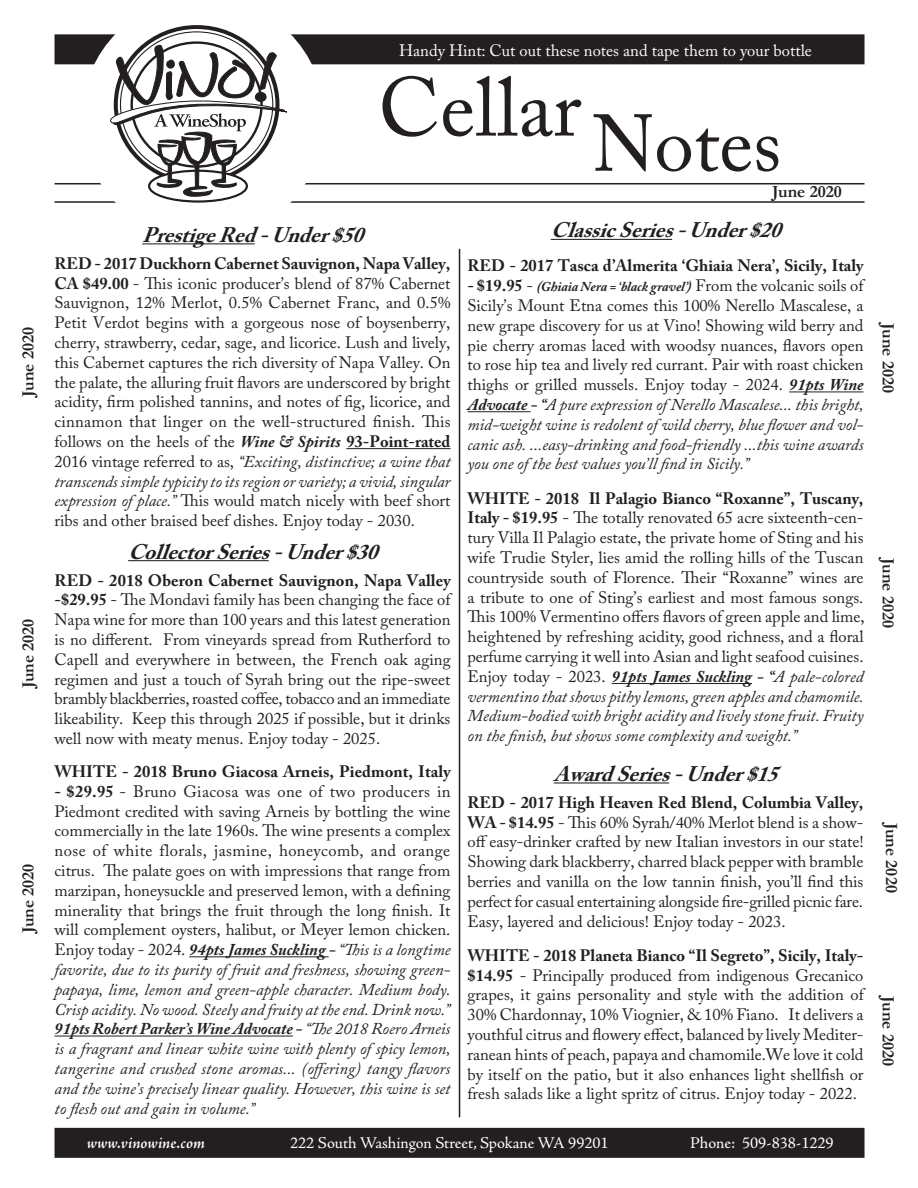
<style>
.page{position:relative;width:918px;height:1188px;background:#fff}
.page>*{position:absolute;margin:0;border:0;box-sizing:border-box;transform-origin:0 0}
.t1{font:82.5px "Adobe Caslon Pro";color:#231f20}
.t2{font:italic 700 21px "Adobe Caslon Pro";color:#231f20}
.t3{font:700 17.25px "Garamond";color:#231f20}
.t4{font:16.5px/19.8px "Adobe Caslon Pro";color:#231f20;text-align:justify}
.t5{font:700 16.5px "Adobe Caslon Pro";letter-spacing:.005em;color:#231f20}
.t6{font:16.5px "Adobe Jenson Pro";color:#fff}
.t7{font:16.5px "Adobe Caslon Pro";color:#fff}
.t8{font:italic 600 16.5px "Adobe Jenson Pro";color:#fff}
.t9{font:italic 700 13.5px "Adobe Caslon Pro";color:#231f20}
.s1{font-style:normal;font-size:16.5px}
.s2{font-weight:400;font-style:normal;font-size:16.5px}
.s3{font-weight:700;font-style:italic}
.s4{font-style:italic}
.s5{font-weight:700}
</style>
<div class="page">
<div style="left:55px;top:34px;width:810px;height:30px;background:#231f20"></div>
<hr style="left:55px;top:201px;width:810px;height:2px;background:#231f20">
<hr style="left:55px;top:183px;width:810px;height:1px;background:#231f20">
<svg style="left:82px;top:34px;width:243px;height:169px"></svg>
<div style="left:55px;top:1128px;width:810px;height:30px;background:#231f20"></div>
<hr style="left:551px;top:239px;width:121px;height:1px;background:#231f20">
<hr style="left:789px;top:392px;width:75px;height:1px;background:#231f20">
<hr style="left:468px;top:411px;width:63px;height:1px;background:#231f20">
<hr style="left:612px;top:683px;width:140px;height:1px;background:#231f20">
<hr style="left:554px;top:782px;width:115px;height:2px;background:#231f20">
<hr style="left:459px;top:249px;width:1px;height:868px;background:#231f20">
<hr style="left:142px;top:243px;width:113px;height:1px;background:#231f20">
<hr style="left:346px;top:448px;width:105px;height:1px;background:#231f20">
<hr style="left:128px;top:560px;width:141px;height:1px;background:#231f20">
<hr style="left:189px;top:956px;width:140px;height:1px;background:#231f20">
<hr style="left:55px;top:1036px;width:238px;height:1px;background:#231f20">
<div style="left:93px;top:3px;width:212px;height:222px;background:#fff;border-radius:50%"></div>
<svg style="left:110px;top:25px;width:177px;height:178px"></svg>
<p class="t3" style="left:16px;top:397px;width:71px;rotate:-90deg">June 2020</p>
<p class="t3" style="left:16px;top:688px;width:71px;rotate:-90deg">June 2020</p>
<p class="t3" style="left:16px;top:933px;width:71px;rotate:-90deg">June 2020</p>
<p class="t7" style="left:399px;top:40px;width:414px">Handy Hint: Cut out these notes and tape them to your bottle</p>
<h1 class="t1" style="left:379px;top:59px;width:404px">Cellar<sub>Notes</sub></h1>
<p class="t3" style="left:772px;top:180px;width:71px">June 2020</p>
<p class="t2" style="left:551px;top:218px;width:244px">ClassicSeries-Under$20</p>
<p class="t5" style="left:468px;top:256px;width:398px">RED - 2017 Tasca d’Almerita ‘Ghiaia Nera’, Sicily, Italy</p>
<p class="t9" style="left:468px;top:279px;width:398px"><span class="s1">- $19.95</span> <span class="s2">-</span> (Ghiaia Nera = ‘black gravel’) <span class="s2">From the volcanic soils of</span></p>
<p class="t4" style="left:468px;top:295px;width:398px">Sicily’s Mount Etna comes this 100% Nerello Mascalese, a new grape discovery for us at Vino! Showing wild berry and pie cherry aromas laced with woodsy nuances, flavors open to rose hip tea and lively red currant. Pair with roast chicken thighs or grilled mussels. Enjoy today - 2024. <span class="s3">91pts Wine Advocate - “</span><span class="s4">A pure expression of Nerello Mascalese... this bright, mid-weight wine is redolent of wild cherry, blue flower and vol&shy;canic ash. ...easy-drinking and food-friendly ...this wine awards you one of the best values you’ll find in Sicily.”</span></p>
<p class="t4" style="left:468px;top:488px;width:399px"><span class="s5">WHITE - 2018 Il Palagio Bianco “Roxanne”, Tuscany, Italy - $19.95</span> - The totally renovated 65 acre sixteenth-cen&shy;tury Villa Il Palagio estate, the private home of Sting and his wife Trudie Styler, lies amid the rolling hills of the Tuscan countryside south of Florence. Their “Roxanne” wines are a tribute to one of Sting’s earliest and most famous songs.<br>This 100% Vermentino offers flavors of green apple and lime, heightened by refreshing acidity, good richness, and a floral perfume carrying it well into Asian and light seafood cuisines.<br>Enjoy today - 2023. <span class="s3">91pts James Suckling - “</span><span class="s4">A pale-colored vermentino that shows pithy lemons, green apples and chamomile.<br>Medium-bodied with bright acidity and lively stone fruit. Fruity on the finish, but shows some complexity and weight.”</span></p>
<p class="t2" style="left:554px;top:761px;width:238px">AwardSeries-Under$15</p>
<p class="t4" style="left:468px;top:792px;width:398px"><span class="s5">RED - 2017 High Heaven Red Blend, Columbia Valley, WA - $14.95</span> - This 60% Syrah/40% Merlot blend is a show&shy;off easy-drinker crafted by new Italian investors in our state!<br>Showing dark blackberry, charred black pepper with bramble berries and vanilla on the low tannin finish, you’ll find this perfect for casual entertaining alongside fire-grilled picnic fare.<br>Easy, layered and delicious! Enjoy today - 2023.</p>
<p class="t4" style="left:468px;top:945px;width:398px"><span class="s5">WHITE - 2018 Planeta Bianco “Il Segreto”, Sicily, Italy-$14.95</span> - Principally produced from indigenous Grecanico grapes, it gains personality and style with the addition of 30% Chardonnay, 10% Viognier, &amp; 10% Fiano. It delivers a youthful citrus and flowery effect, balanced by lively Mediter&shy;ranean hints of peach, papaya and chamomile.We love it cold by itself on the patio, but it also enhances light shellfish or fresh salads like a light spritz of citrus. Enjoy today - 2022.</p>
<p class="t2" style="left:142px;top:222px;width:235px">PrestigeRed-Under$50</p>
<p class="t4" style="left:55px;top:253px;width:398px"><span class="s5">RED - 2017 Duckhorn Cabernet Sauvignon, Napa Valley, CA $49.00</span> - This iconic producer’s blend of 87% Cabernet Sauvignon, 12% Merlot, 0.5% Cabernet Franc, and 0.5% Petit Verdot begins with a gorgeous nose of boysenberry, cherry, strawberry, cedar, sage, and licorice. Lush and lively, this Cabernet captures the rich diversity of Napa Valley. On the palate, the alluring fruit flavors are underscored by bright acidity, firm polished tannins, and notes of fig, licorice, and cinnamon that linger on the well-structured finish. This follows on the heels of the <span class="s3">Wine &amp; Spirits</span> <span class="s5">93-Point-rated </span>2016 vintage referred to as, <span class="s4">“Exciting, distinctive; a wine that transcends simple typicity to its region or variety; a vivid, singular expression of place.”</span> This would match nicely with beef short ribs and other braised beef dishes. Enjoy today - 2030.</p>
<p class="t2" style="left:128px;top:539px;width:263px">CollectorSeries-Under$30</p>
<p class="t4" style="left:55px;top:570px;width:398px"><span class="s5">RED - 2018 Oberon Cabernet Sauvignon, Napa Valley -$29.95</span> - The Mondavi family has been changing the face of Napa wine for more than 100 years and this latest generation is no different. From vineyards spread from Rutherford to Capell and everywhere in between, the French oak aging regimen and just a touch of Syrah bring out the ripe-sweet brambly blackberries, roasted coffee, tobacco and an immediate likeability. Keep this through 2025 if possible, but it drinks well now with meaty menus. Enjoy today - 2025.</p>
<p class="t5" style="left:55px;top:762px;width:398px">WHITE - 2018 Bruno Giacosa Arneis, Piedmont, Italy</p>
<p class="t4" style="left:55px;top:781px;width:398px"><span class="s5">- $29.95</span> - Bruno Giacosa was one of two producers in Piedmont credited with saving Arneis by bottling the wine commercially in the late 1960s. The wine presents a complex nose of white florals, jasmine, honeycomb, and orange citrus. The palate goes on with impressions that range from marzipan, honeysuckle and preserved lemon, with a defining minerality that brings the fruit through the long finish. It will complement oysters, halibut, or Meyer lemon chicken.<br>Enjoy today - 2024. <span class="s3">94pts James Suckling -</span> <span class="s4">“This is a longtime favorite, due to its purity of fruit and freshness, showing green&shy;papaya, lime, lemon and green-apple character. Medium body.<br>Crisp acidity. No wood. Steely and fruity at the end. Drink now.” </span><span class="s3">91pts Robert Parker’s Wine Advocate -</span> <span class="s4">“The 2018 Roero Arneis is a fragrant and linear white wine with plenty of spicy lemon, tangerine and crushed stone aromas... (offering) tangy flavors and the wine’s precisely linear quality. However, this wine is set to flesh out and gain in volume.”</span></p>
<p class="t8" style="left:87px;top:1134px;width:120px">www.vinowine.com</p>
<p class="t6" style="left:290px;top:1134px;width:320px">222 South Washingon Street, Spokane WA 99201</p>
<p class="t6" style="left:690px;top:1134px;width:145px">Phone: 509-838-1229</p>
<p class="t3" style="left:900px;top:323px;width:71px;rotate:90deg">June 2020</p>
<p class="t3" style="left:900px;top:558px;width:71px;rotate:90deg">June 2020</p>
<p class="t3" style="left:903px;top:823px;width:71px;rotate:90deg">June 2020</p>
<p class="t3" style="left:900px;top:996px;width:71px;rotate:90deg">June 2020</p>
</div>
